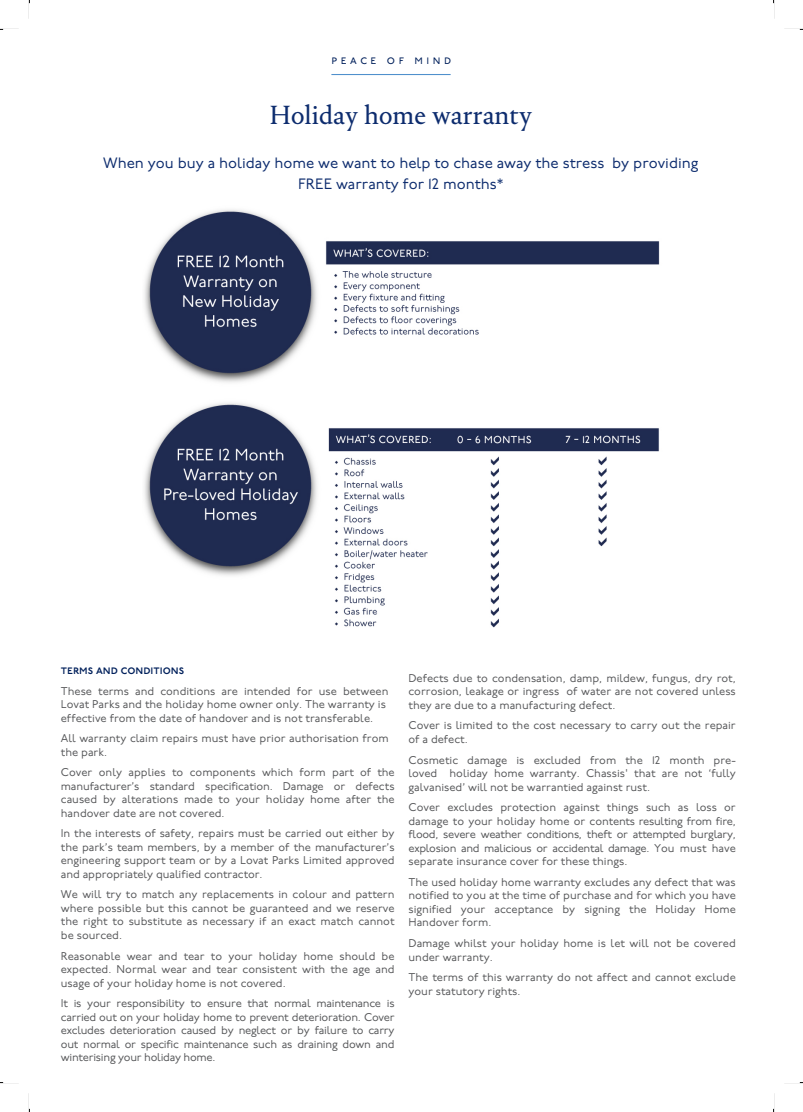
<style>
.page{position:relative;width:803px;height:1112px;background:#fff}
.page>*{position:absolute;margin:0;border:0;box-sizing:border-box;transform-origin:0 0}
.t1{font:27.5px "Portrait Text";color:#0d2c6e}
.t2{font:15px/21.2px "P22 Underground";color:#0d2c6e;text-align:center}
.t3{font:11.25px/13.5px "P22 Underground";color:#57585a;text-align:justify}
.t4{font:11.25px "P22 Underground S Cp";color:#00205b}
.heading_-_Centred{font:11.25px "P22 Underground Bk S";letter-spacing:.32em;color:#00205b}
</style>
<div class="page">
<hr style="left:331px;top:74px;width:120px;height:1px;background:#5090cc">
<svg style="left:0;top:0;width:30px;height:30px"></svg>
<svg style="left:773px;top:0;width:30px;height:30px"></svg>
<img style="left:144px;top:209px;width:516px;height:419px">
<p class="heading_-_Centred" style="left:331px;top:54px;width:121px">PEACE OF MIND</p>
<p class="t1" style="left:269px;top:96px;width:264px">Holiday home warranty</p>
<p class="t2" style="left:103px;top:153px;width:597px">When you buy a holiday home we want to help to chase away the stress by providing<br>FREE warranty for 12 months*</p>
<p class="t4" style="left:61px;top:664px;width:125px">TERMS AND CONDITIONS</p>
<p class="t3" style="left:61px;top:684px;width:329px;text-align:left">These terms and conditions are intended for use between<br>Lovat Parks and the holiday home owner only. The warranty is effective from the date of handover and is not transferable.</p>
<p class="t3" style="left:61px;top:731px;width:329px">All warranty claim repairs must have prior authorisation from the park.</p>
<p class="t3" style="left:61px;top:765px;width:335px">Cover only applies to components which form part of the manufacturer’s standard specification. Damage or defects caused by alterations made to your holiday home after the handover date are not covered.</p>
<p class="t3" style="left:61px;top:827px;width:335px">In the interests of safety, repairs must be carried out either by the park’s team members, by a member of the manufacturer’s engineering support team or by a Lovat Parks Limited approved and appropriately qualified contractor.</p>
<p class="t3" style="left:61px;top:888px;width:335px">We will try to match any replacements in colour and pattern where possible but this cannot be guaranteed and we reserve the right to substitute as necessary if an exact match cannot be sourced.</p>
<p class="t3" style="left:61px;top:949px;width:335px">Reasonable wear and tear to your holiday home should be expected. Normal wear and tear consistent with the age and usage of your holiday home is not covered.</p>
<p class="t3" style="left:61px;top:996px;width:335px">It is your responsibility to ensure that normal maintenance is carried out on your holiday home to prevent deterioration. Cover excludes deterioration caused by neglect or by failure to carry out normal or specific maintenance such as draining down and winterising your holiday home.</p>
<p class="t3" style="left:408px;top:671px;width:329px">Defects due to condensation, damp, mildew, fungus, dry rot, corrosion, leakage or ingress of water are not covered unless they are due to a manufacturing defect.</p>
<p class="t3" style="left:408px;top:719px;width:329px">Cover is limited to the cost necessary to carry out the repair of a defect.</p>
<p class="t3" style="left:408px;top:754px;width:329px">Cosmetic damage is excluded from the 12 month pre&shy;loved holiday home warranty. Chassis' that are not ‘fully galvanised’ will not be warrantied against rust.</p>
<p class="t3" style="left:408px;top:800px;width:329px">Cover excludes protection against things such as loss or damage to your holiday home or contents resulting from fire, flood, severe weather conditions, theft or attempted burglary, explosion and malicious or accidental damage. You must have separate insurance cover for these things.</p>
<p class="t3" style="left:408px;top:875px;width:329px">The used holiday home warranty excludes any defect that was notified to you at the time of purchase and for which you have signified your acceptance by signing the Holiday Home Handover form.</p>
<p class="t3" style="left:408px;top:936px;width:329px">Damage whilst your holiday home is let will not be covered under warranty.</p>
<p class="t3" style="left:408px;top:970px;width:329px">The terms of this warranty do not affect and cannot exclude your statutory rights.</p>
</div>
